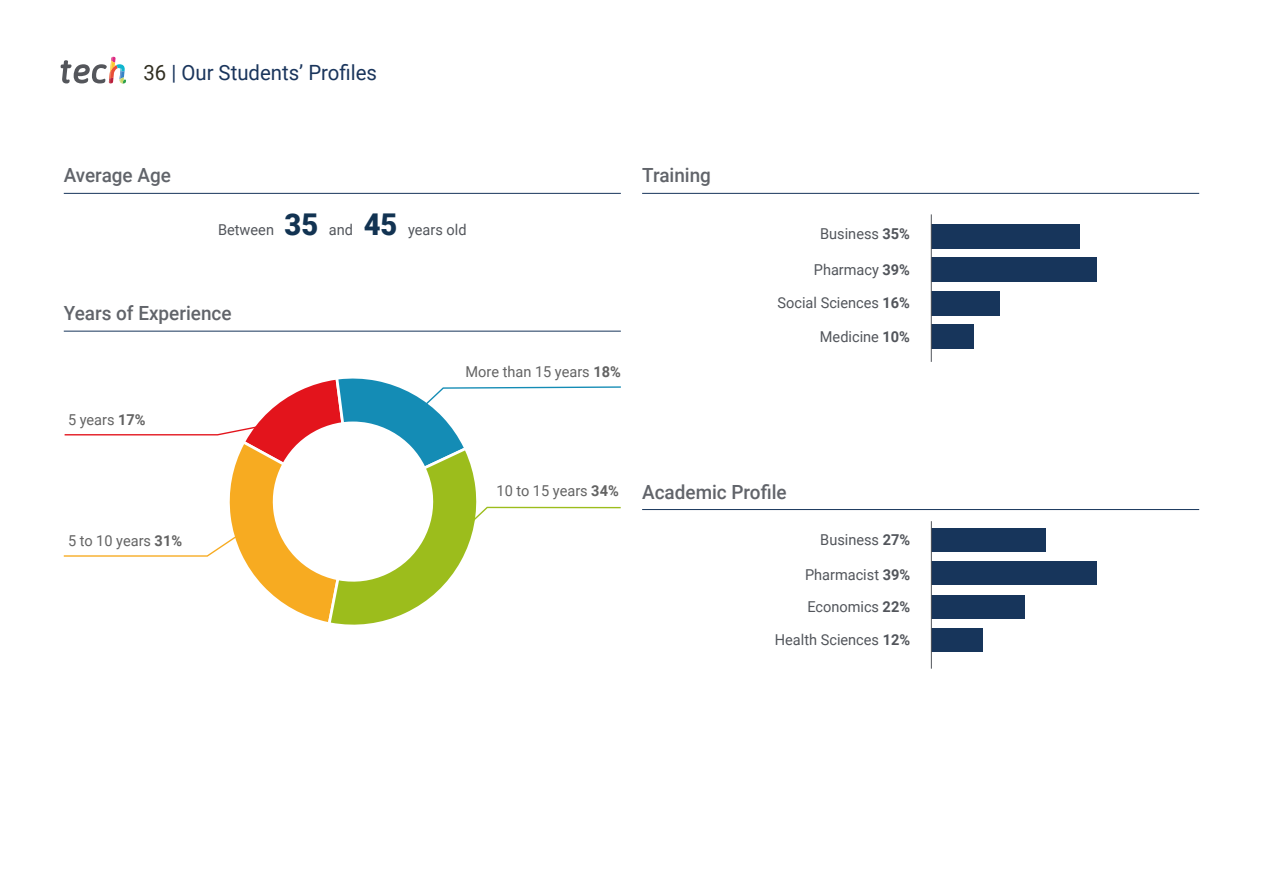
<style>
.page{position:relative;width:1263px;height:893px;background:#fff}
.page>*{position:absolute;margin:0;border:0;box-sizing:border-box;transform-origin:0 0}
.t1{font:21px "Roboto";color:#1a355c}
.t2{font:500 19.5px "Roboto";color:#61646a}
.t3{font:15px/31.2px "Roboto";color:#52555b}
.t4{font:15px "Roboto";color:#636363}
.s1{color:#312e20}
.s2{font-weight:900;font-size:30px;color:#123352}
.s3{font-weight:700}
</style>
<div class="page">
<svg style="left:61px;top:57px;width:65px;height:27px"></svg>
<hr style="left:64px;top:193px;width:557px;height:1px;background:#17355b">
<hr style="left:64px;top:331px;width:557px;height:1px;background:#17355b">
<hr style="left:642px;top:509px;width:557px;height:1px;background:#17355b">
<div style="left:931px;top:528px;width:115px;height:24px;background:#17355b"></div>
<div style="left:931px;top:561px;width:166px;height:24px;background:#17355b"></div>
<div style="left:931px;top:595px;width:94px;height:24px;background:#17355b"></div>
<div style="left:931px;top:628px;width:51px;height:24px;background:#17355b"></div>
<hr style="left:931px;top:521px;width:1px;height:148px;background:#52555b">
<hr style="left:642px;top:193px;width:557px;height:1px;background:#17355b">
<div style="left:931px;top:224px;width:149px;height:24px;background:#17355b"></div>
<div style="left:931px;top:258px;width:166px;height:24px;background:#17355b"></div>
<div style="left:931px;top:291px;width:68px;height:24px;background:#17355b"></div>
<div style="left:931px;top:325px;width:43px;height:24px;background:#17355b"></div>
<hr style="left:931px;top:214px;width:1px;height:148px;background:#52555b">
<svg style="left:64px;top:378px;width:557px;height:247px"></svg>
<h1 class="t1" style="left:144px;top:57px;width:235px"><span class="s1">36</span> | Our Students’ Profiles</h1>
<h2 class="t2" style="left:64px;top:161px;width:109px">Average Age</h2>
<p class="t3" style="left:218px;top:213px;width:250px">Between <span class="s2">35</span> and <span class="s2">45</span> years old</p>
<h2 class="t2" style="left:642px;top:161px;width:70px">Training</h2>
<h2 class="t2" style="left:64px;top:300px;width:169px">Years of Experience</h2>
<p class="t4" style="left:68px;top:409px;width:79px">5 years <span class="s3">17%</span></p>
<p class="t4" style="left:466px;top:361px;width:157px">More than 15 years <span class="s3">18%</span></p>
<p class="t3" style="left:820px;top:218px;width:91px">Business <span class="s3">35%</span></p>
<p class="t3" style="left:814px;top:253px;width:98px">Pharmacy <span class="s3">39%</span></p>
<p class="t3" style="left:777px;top:287px;width:134px">Social Sciences <span class="s3">16%</span></p>
<p class="t3" style="left:820px;top:320px;width:92px">Medicine <span class="s3">10%</span></p>
<p class="t4" style="left:68px;top:530px;width:116px">5 to 10 years <span class="s3">31%</span></p>
<p class="t4" style="left:496px;top:480px;width:124px">10 to 15 years <span class="s3">34%</span></p>
<h2 class="t2" style="left:642px;top:478px;width:146px">Academic Profile</h2>
<p class="t3" style="left:820px;top:523px;width:91px">Business <span class="s3">27%</span></p>
<p class="t3" style="left:805px;top:559px;width:107px">Pharmacist <span class="s3">39%<br></span>Economics <span class="s3">22%</span></p>
<p class="t3" style="left:775px;top:623px;width:137px">Health Sciences <span class="s3">12%</span></p>
</div>
